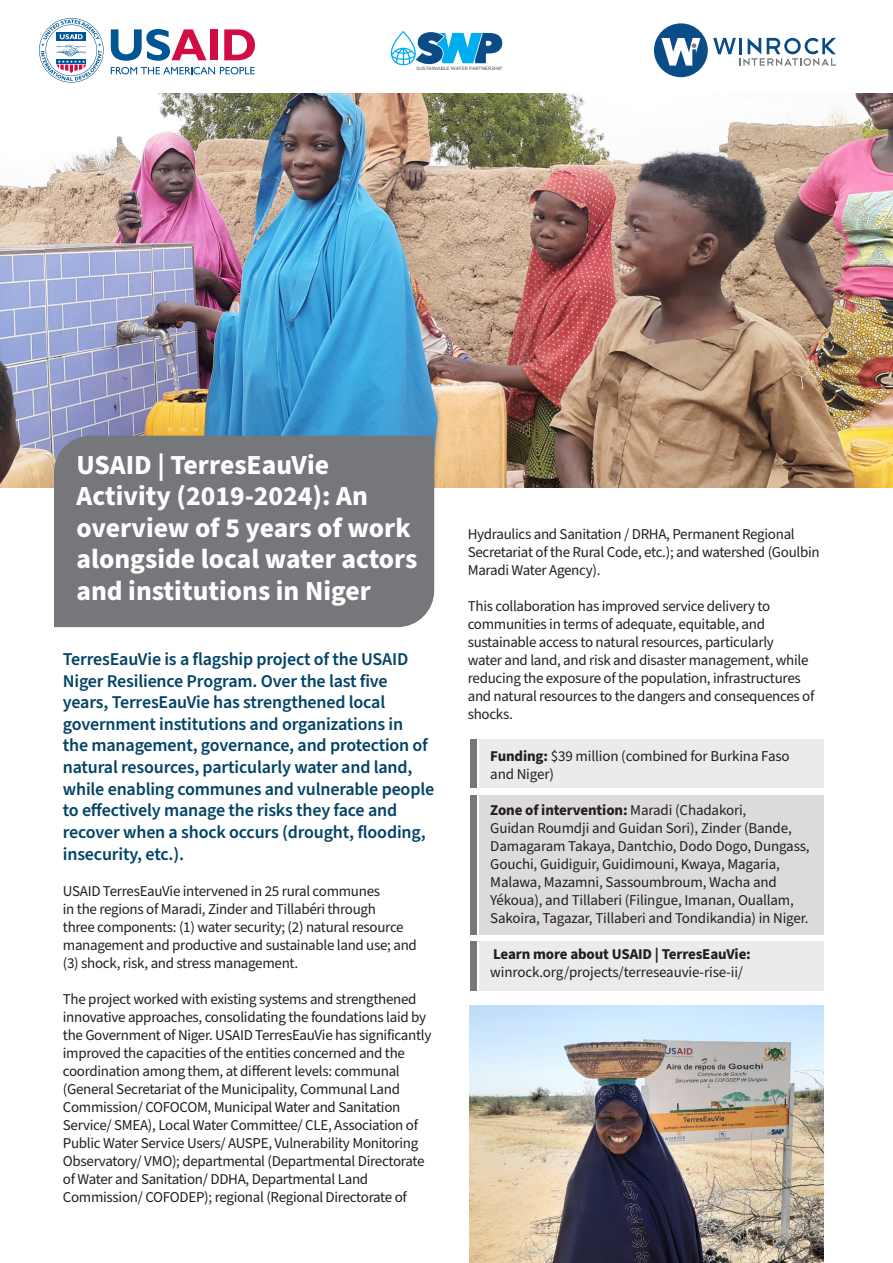
<style>
.page{position:relative;width:893px;height:1263px;background:#fff}
.page>*{position:absolute;margin:0;border:0;box-sizing:border-box;transform-origin:0 0}
.t1{font:700 27.6px/31.5px "Source Sans Pro";color:#fff}
.t2{font:600 18px/21.6px "Source Sans Pro";letter-spacing:-.01em;color:#034466}
.t3{font:15px/18px "Source Sans Pro";letter-spacing:-.02em;color:#231f20}
.t4{font:700 15px "Source Sans Pro";letter-spacing:-.01em;color:#231f20}
.t5{font:500 4.65px "Avenir Next";color:#57585a;scale:1.07 1}
.s1{font-weight:700}
</style>
<div class="page">
<div style="left:479px;top:739px;width:345px;height:49px;background:#ebebeb"></div>
<div style="left:470px;top:739px;width:7px;height:49px;background:#76777b"></div>
<div style="left:479px;top:941px;width:345px;height:50px;background:#ebebeb"></div>
<div style="left:470px;top:941px;width:7px;height:50px;background:#76777b"></div>
<div style="left:479px;top:795px;width:345px;height:140px;background:#dcdadb"></div>
<div style="left:470px;top:795px;width:7px;height:140px;background:#76777b"></div>
<svg style="left:111px;top:67px;width:144px;height:7px"></svg>
<svg style="left:111px;top:29px;width:96px;height:32px"></svg>
<div style="left:210px;top:29px;width:8px;height:31px;background:#d20d44"></div>
<svg style="left:224px;top:29px;width:31px;height:31px"></svg>
<svg style="left:39px;top:18px;width:65px;height:65px"></svg>
<svg style="left:391px;top:31px;width:111px;height:34px"></svg>
<svg style="left:654px;top:23px;width:182px;height:54px"></svg>
<img style="left:0;top:94px;width:893px;height:394px">
<div style="left:54px;top:436px;width:380px;height:191px;background:#76777b"></div>
<img style="left:470px;top:1006px;width:354px;height:257px">
<p class="t5" style="left:416px;top:64px;width:82px">SUSTAINABLE WATER PARTNERSHIP</p>
<p class="t1" style="left:76px;top:449px;width:343px">USAID | TerresEauVie<br>Activity (2019-2024): An overview of 5 years of work alongside local water actors and institutions in Niger</p>
<p class="t2" style="left:63px;top:649px;width:373px">TerresEauVie is a flagship project of the USAID Niger Resilience Program. Over the last five years, TerresEauVie has strengthened local government institutions and organizations in<br>the management, governance, and protection of natural resources, particularly water and land, while enabling communes and vulnerable people to effectively manage the risks they face and recover when a shock occurs (drought, flooding, insecurity, etc.).</p>
<p class="t3" style="left:63px;top:882px;width:356px">USAID TerresEauVie intervened in 25 rural communes<br>in the regions of Maradi, Zinder and Tillabéri through<br>three components: (1) water security; (2) natural resource management and productive and sustainable land use; and (3) shock, risk, and stress management.</p>
<p class="t3" style="left:63px;top:990px;width:370px">The project worked with existing systems and strengthened innovative approaches, consolidating the foundations laid by the Government of Niger. USAID TerresEauVie has significantly improved the capacities of the entities concerned and the coordination among them, at different levels: communal (General Secretariat of the Municipality, Communal Land Commission/ COFOCOM, Municipal Water and Sanitation Service/ SMEA), Local Water Committee/ CLE, Association of Public Water Service Users/ AUSPE, Vulnerability Monitoring Observatory/ VMO); departmental (Departmental Directorate of Water and Sanitation/ DDHA, Departmental Land Commission/ COFODEP); regional (Regional Directorate of</p>
<p class="t3" style="left:468px;top:525px;width:353px">Hydraulics and Sanitation / DRHA, Permanent Regional<br>Secretariat of the Rural Code, etc.); and watershed (Goulbin<br>Maradi Water Agency).</p>
<p class="t3" style="left:468px;top:597px;width:348px">This collaboration has improved service delivery to communities in terms of adequate, equitable, and sustainable access to natural resources, particularly<br>water and land, and risk and disaster management, while reducing the exposure of the population, infrastructures and natural resources to the dangers and consequences of shocks.</p>
<p class="t3" style="left:490px;top:747px;width:301px"><span class="s1">Funding:</span> $39 million (combined for Burkina Faso and Niger)</p>
<p class="t3" style="left:490px;top:801px;width:321px"><span class="s1">Zone of intervention:</span> Maradi (Chadakori,<br>Guidan Roumdji and Guidan Sori), Zinder (Bande, Damagaram Takaya, Dantchio, Dodo Dogo, Dungass, Gouchi, Guidiguir, Guidimouni, Kwaya, Magaria, Malawa, Mazamni, Sassoumbroum, Wacha and Yékoua), and Tillaberi (Filingue, Imanan, Ouallam, Sakoira, Tagazar, Tillaberi and Tondikandia) in Niger.</p>
<p class="t4" style="left:493px;top:944px;width:259px">Learn more about USAID | TerresEauVie:</p>
<p class="t3" style="left:490px;top:963px;width:254px">winrock.org/projects/terreseauvie-rise-ii/</p>
</div>
